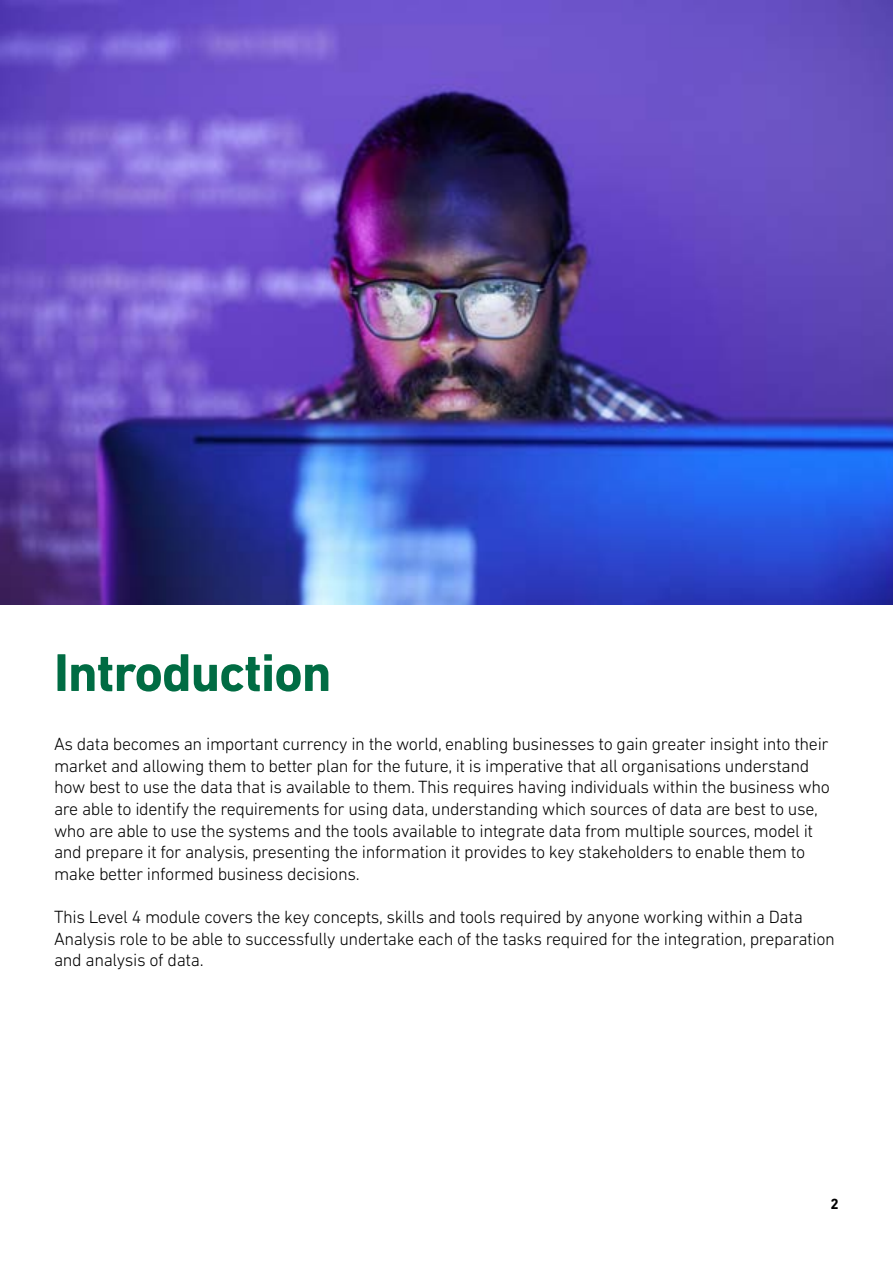
<style>
.page{position:relative;width:893px;height:1263px;background:#fff}
.page>*{position:absolute;margin:0;border:0;box-sizing:border-box;transform-origin:0 0}
.t1{font:700 54px "DIN Next LT Pro";letter-spacing:-.02em;color:#006c43}
.t2{font:300 18px/21.6px "DIN Next LT Pro";letter-spacing:-.02em;color:#000}
.t3{font:700 15px "DIN Next LT Pro";color:#000}
</style>
<div class="page">
<img style="left:0;top:0;width:893px;height:604px">
<h1 class="t1" style="left:54px;top:641px;width:279px">Introduction</h1>
<p class="t2" style="left:54px;top:733px;width:777px">As data becomes an important currency in the world, enabling businesses to gain greater insight into their market and allowing them to better plan for the future, it is imperative that all organisations understand how best to use the data that is available to them. This requires having individuals within the business who are able to identify the requirements for using data, understanding which sources of data are best to use, who are able to use the systems and the tools available to integrate data from multiple sources, model it and prepare it for analysis, presenting the information it provides to key stakeholders to enable them to make better informed business decisions.</p>
<p class="t2" style="left:54px;top:906px;width:782px">This Level 4 module covers the key concepts, skills and tools required by anyone working within a Data<br>Analysis role to be able to successfully undertake each of the tasks required for the integration, preparation and analysis of data.</p>
<p class="t3" style="left:831px;top:1195px;width:10px">2</p>
</div>
